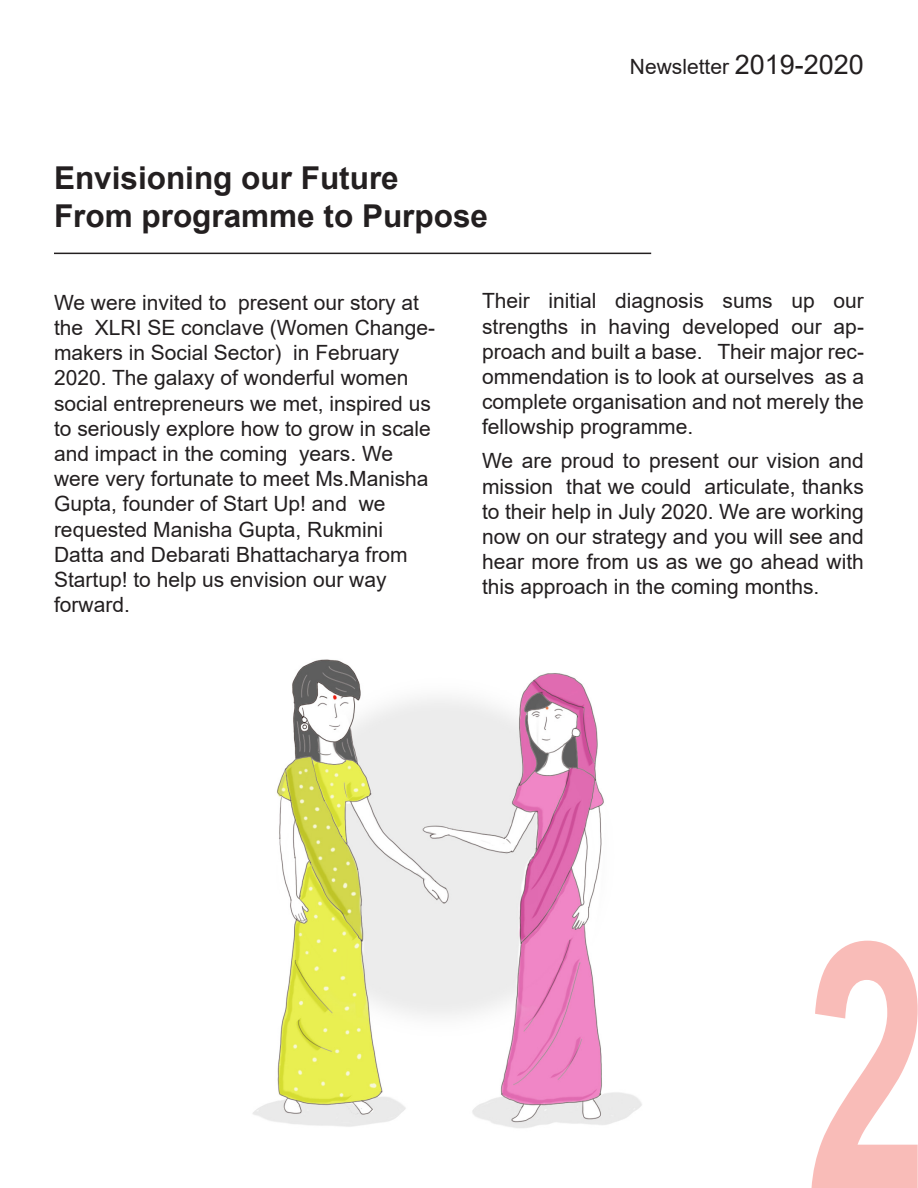
<style>
.page{position:relative;width:918px;height:1188px;background:#fff}
.page>*{position:absolute;margin:0;border:0;box-sizing:border-box;transform-origin:0 0}
.t1{font:700 345px "Arial";color:#f9bcb8;scale:.64 1}
.t2{font:700 31.5px "Arial";color:#231f20}
.t3{font:21px/25.2px "Arial";color:#231f20}
.s1{font-size:27px}
</style>
<div class="page">
<hr style="left:54px;top:253px;width:597px;height:1px;background:#231f20">
<img style="left:252px;top:659px;width:390px;height:469px">
<p class="t2" style="left:54px;top:156px;width:346px">Envisioning our Future</p>
<p class="t2" style="left:54px;top:194px;width:436px">From programme to Purpose</p>
<p class="t3" style="left:630px;top:54px;width:236px">Newsletter <span class="s1">2019-2020</span></p>
<p class="t3" style="left:54px;top:290px;width:383px">We were invited to present our story at the XLRI SE conclave (Women Change&shy;makers in Social Sector) in February 2020. The galaxy of wonderful women social entrepreneurs we met, inspired us to seriously explore how to grow in scale and impact in the coming years. We were very fortunate to meet Ms.Manisha Gupta, founder of Start Up! and we</p>
<p class="t3" style="left:54px;top:517px;width:331px">requested Manisha Gupta, Rukmini</p>
<p class="t3" style="left:54px;top:542px;width:355px">Datta and Debarati Bhattacharya from<br>Startup! to help us envision our way</p>
<p class="t3" style="left:54px;top:592px;width:77px">forward.</p>
<p class="t3" style="left:482px;top:288px;width:383px;text-align:justify">Their initial diagnosis sums up our strengths in having developed our ap&shy;proach and built a base. Their major rec&shy;ommendation is to look at ourselves as a complete organisation and not merely the fellowship programme.</p>
<p class="t3" style="left:482px;top:448px;width:383px;text-align:justify">We are proud to present our vision and mission that we could articulate, thanks to their help in July 2020. We are working now on our strategy and you will see and hear more from us as we go ahead with this approach in the coming months.</p>
<p class="t1" style="left:806px;top:824px;width:193px">2</p>
</div>
